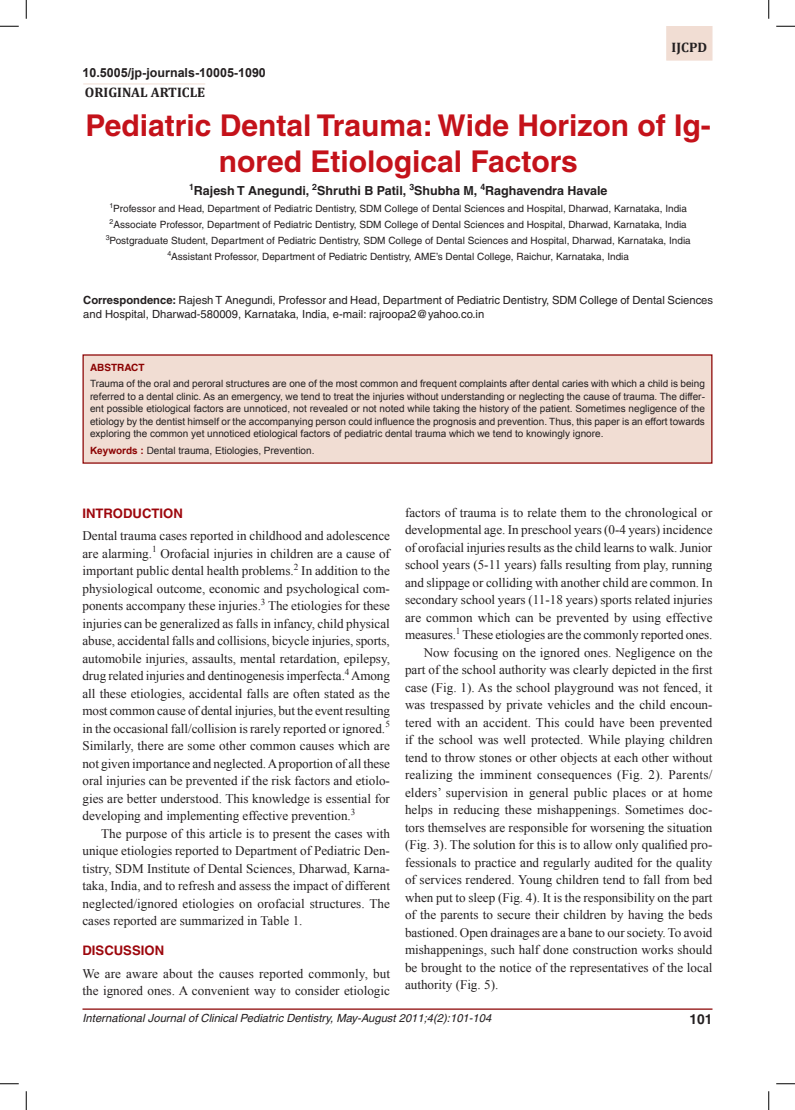
<style>
.page{position:relative;width:795px;height:1110px;background:#fff}
.page>*{position:absolute;margin:0;border:0;box-sizing:border-box;transform-origin:0 0}
.head{font:700 30px/36px "Helvetica";color:#c4121a;text-align:center}
.t1{font:700 13.75px "Cambria";color:#231f20}
.t2{font:700 13.75px "Helvetica";color:#231f20}
.text{font:13.12px/17.5px "Times New Roman";color:#231f20;text-align:justify}
.A{font:700 13.12px "Helvetica";color:#9d070d}
.author{font:700 12.5px "Helvetica";color:#231f20}
.t3{font:700 12.5px "Arial";color:#231f20}
.correspondence{font:11.25px/13.8px "Helvetica";color:#231f20}
.t4{font:italic 11.25px "Helvetica";color:#231f20}
.Abstract{font:10px/12.5px "Arial";color:#231f20;text-align:justify}
.address{font:10px "Helvetica";color:#231f20}
.t5{font:700 10px "Helvetica";color:#8b0202}
.s1{font-weight:700}
.s2{font-weight:700;color:#8b0202}
</style>
<div class="page">
<div style="left:666px;top:26px;width:46px;height:35px;background:#f1ddd3"></div>
<hr style="left:82px;top:1009px;width:630px;height:1px;background:#8b0202">
<div style="left:82px;top:354px;width:630px;height:110px;background:#f1ddd3"></div>
<hr style="left:83px;top:84px;width:122px;height:1px;background:#f1ddd3">
<svg style="left:0;top:25px;width:19px;height:2px"></svg>
<svg style="left:776px;top:25px;width:19px;height:2px"></svg>
<svg style="left:0;top:1083px;width:19px;height:2px"></svg>
<svg style="left:776px;top:1083px;width:19px;height:2px"></svg>
<svg style="left:25px;top:0;width:2px;height:19px"></svg>
<svg style="left:25px;top:1091px;width:2px;height:19px"></svg>
<svg style="left:768px;top:0;width:2px;height:19px"></svg>
<svg style="left:768px;top:1091px;width:2px;height:19px"></svg>
<p class="t3" style="left:82px;top:65px;width:185px">10.5005/jp-journals-10005-1090</p>
<p class="t1" style="left:85px;top:84px;width:122px">ORIGINAL ARTICLE</p>
<p class="t1" style="left:672px;top:39px;width:37px">IJCPD</p>
<p class="head" style="left:86px;top:107px;width:627px">Pediatric Dental Trauma: Wide Horizon of Ig&shy;nored Etiological Factors</p>
<p class="author" style="left:189px;top:183px;width:420px"><sup>1</sup>Rajesh T Anegundi, <sup>2</sup>Shruthi B Patil, <sup>3</sup>Shubha M, <sup>4</sup>Raghavendra Havale</p>
<p class="address" style="left:109px;top:202px;width:579px"><sup>1</sup>Professor and Head, Department of Pediatric Dentistry, SDM College of Dental Sciences and Hospital, Dharwad, Karnataka, India</p>
<p class="address" style="left:110px;top:219px;width:579px"><sup>2</sup>Associate Professor, Department of Pediatric Dentistry, SDM College of Dental Sciences and Hospital, Dharwad, Karnataka, India</p>
<p class="address" style="left:106px;top:235px;width:587px"><sup>3</sup>Postgraduate Student, Department of Pediatric Dentistry, SDM College of Dental Sciences and Hospital, Dharwad, Karnataka, India</p>
<p class="address" style="left:167px;top:251px;width:463px"><sup>4</sup>Assistant Professor, Department of Pediatric Dentistry, AME’s Dental College, Raichur, Karnataka, India</p>
<p class="correspondence" style="left:83px;top:293px;width:631px"><span class="s1">Correspondence:</span> Rajesh T Anegundi, Professor and Head, Department of Pediatric Dentistry, SDM College of Dental Sciences and Hospital, Dharwad-580009, Karnataka, India, e-mail: rajroopa2@yahoo.co.in</p>
<p class="t5" style="left:90px;top:362px;width:56px">ABSTRACT</p>
<p class="Abstract" style="left:90px;top:378px;width:616px">Trauma of the oral and peroral structures are one of the most common and frequent complaints after dental caries with which a child is being referred to a dental clinic. As an emergency, we tend to treat the injuries without understanding or neglecting the cause of trauma. The differ&shy;ent possible etiological factors are unnoticed, not revealed or not noted while taking the history of the patient. Sometimes negligence of the etiology by the dentist himself or the accompanying person could influence the prognosis and prevention. Thus, this paper is an effort towards exploring the common yet unnoticed etiological factors of pediatric dental trauma which we tend to knowingly ignore.</p>
<p class="Abstract" style="left:90px;top:444px;width:226px"><span class="s2">Keywords :</span> Dental trauma, Etiologies, Prevention.</p>
<p class="A" style="left:82px;top:505px;width:102px">INTRODUCTION</p>
<p class="text" style="left:82px;top:527px;width:309px">Dental trauma cases reported in childhood and adolescence are alarming.<sup>1</sup> Orofacial injuries in children are a cause of important public dental health problems.<sup>2</sup> In addition to the physiological outcome, economic and psychological com&shy;ponents accompany these injuries.<sup>3</sup> The etiologies for these injuries can be generalized as falls in infancy, child physical abuse, accidental falls and collisions, bicycle injuries, sports, automobile injuries, assaults, mental retardation, epilepsy, drug related injuries and dentinogenesis imperfecta.<sup>4</sup> Among all these etiologies, accidental falls are often stated as the most common cause of dental injuries, but the event resulting in the occasional fall/collision is rarely reported or ignored.<sup>5<br></sup>Similarly, there are some other common causes which are not given importance and neglected. A proportion of all these oral injuries can be prevented if the risk factors and etiolo&shy;gies are better understood. This knowledge is essential for developing and implementing effective prevention.<sup>3</sup></p>
<p class="text" style="left:82px;top:824px;width:309px;text-indent:19px">The purpose of this article is to present the cases with unique etiologies reported to Department of Pediatric Den&shy;tistry, SDM Institute of Dental Sciences, Dharwad, Karna&shy;taka, India, and to refresh and assess the impact of different neglected/ignored etiologies on orofacial structures. The cases reported are summarized in Table 1.</p>
<p class="A" style="left:82px;top:943px;width:83px">DISCUSSION</p>
<p class="text" style="left:82px;top:964px;width:309px">We are aware about the causes reported commonly, but the ignored ones. A convenient way to consider etiologic</p>
<p class="text" style="left:405px;top:503px;width:309px">factors of trauma is to relate them to the chronological or developmental age. In preschool years (0-4 years) incidence of orofacial injuries results as the child learns to walk. Junior school years (5-11 years) falls resulting from play, running and slippage or colliding with another child are common. In secondary school years (11-18 years) sports related injuries are common which can be prevented by using effective measures.<sup>1</sup> These etiologies are the commonly reported ones.</p>
<p class="text" style="left:405px;top:643px;width:309px;text-indent:19px">Now focusing on the ignored ones. Negligence on the part of the school authority was clearly depicted in the first case (Fig. 1). As the school playground was not fenced, it was trespassed by private vehicles and the child encoun&shy;tered with an accident. This could have been prevented if the school was well protected. While playing children tend to throw stones or other objects at each other without realizing the imminent consequences (Fig. 2). Parents/ elders’ supervision in general public places or at home helps in reducing these mishappenings. Sometimes doc&shy;tors themselves are responsible for worsening the situation (Fig. 3). The solution for this is to allow only qualified pro&shy;fessionals to practice and regularly audited for the quality of services rendered. Young children tend to fall from bed when put to sleep (Fig. 4). It is the responsibility on the part of the parents to secure their children by having the beds bastioned. Open drainages are a bane to our society. To avoid mishappenings, such half done construction works should be brought to the notice of the representatives of the local authority (Fig. 5).</p>
<p class="t4" style="left:82px;top:1011px;width:410px">International Journal of Clinical Pediatric Dentistry, May-August 2011;4(2):101-104</p>
<p class="t2" style="left:690px;top:1010px;width:24px">101</p>
</div>
